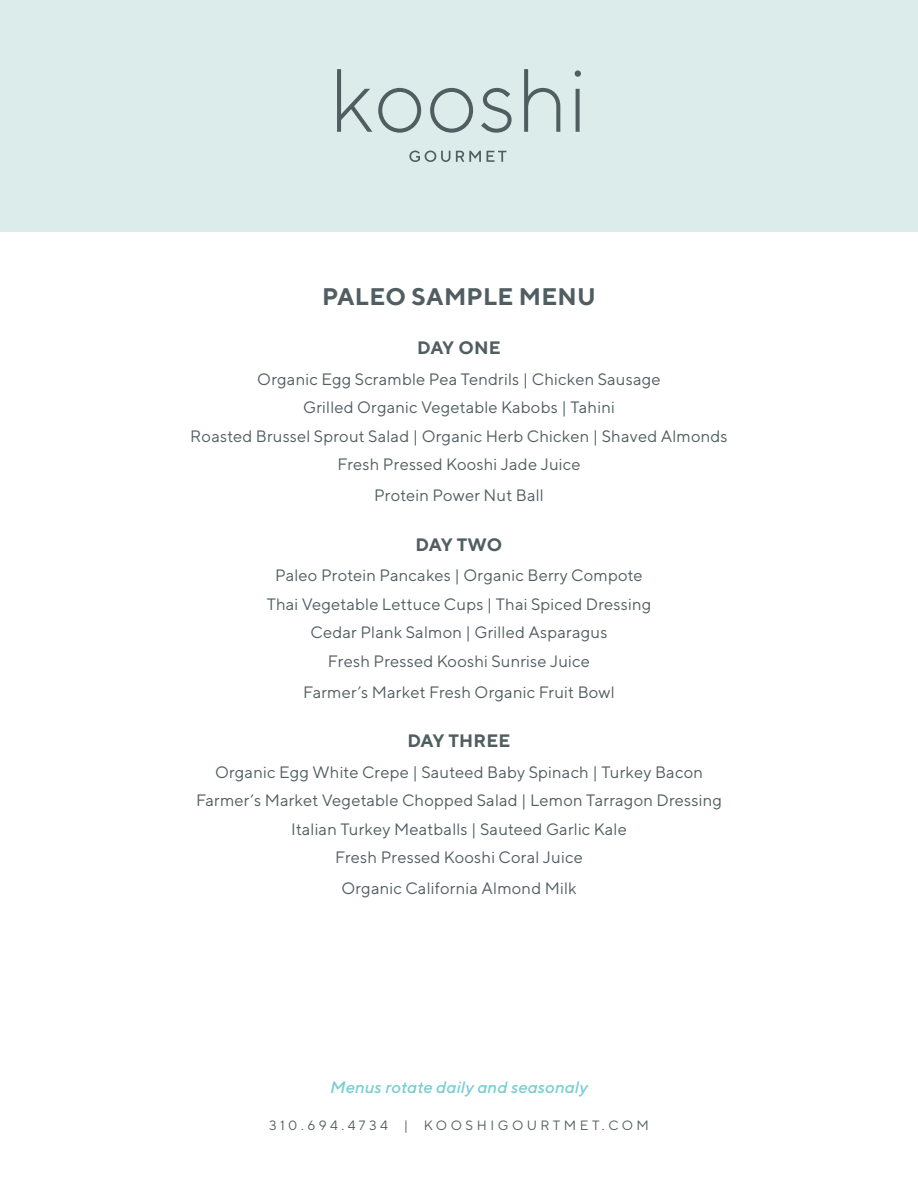
<style>
.page{position:relative;width:918px;height:1188px;background:#fff}
.page>*{position:absolute;margin:0;border:0;box-sizing:border-box;transform-origin:0 0}
.t1{font:700 24px "TT Norms";letter-spacing:.01em;color:#515e61}
.t2{font:700 18px "TT Norms";color:#515e61}
.t3{font:16.5px/28.5px "TT Norms";letter-spacing:.01em;color:#515e61;text-align:center}
.t4{font:italic 500 16.5px "TT Norms";letter-spacing:.01em;color:#79cdcf}
.t5{font:13.5px "TT Norms";letter-spacing:.26em;color:#515e61}
</style>
<div class="page">
<div style="left:0;top:0;width:918px;height:231px;background:#dbecea"></div>
<svg style="left:337px;top:69px;width:35px;height:63px"></svg>
<svg style="left:378px;top:88px;width:43px;height:45px"></svg>
<svg style="left:430px;top:88px;width:43px;height:45px"></svg>
<svg style="left:481px;top:88px;width:31px;height:45px"></svg>
<svg style="left:524px;top:69px;width:36px;height:63px"></svg>
<svg style="left:575px;top:70px;width:6px;height:62px"></svg>
<svg style="left:409px;top:151px;width:41px;height:11px"></svg>
<svg style="left:456px;top:151px;width:25px;height:11px"></svg>
<svg style="left:487px;top:151px;width:19px;height:11px"></svg>
<h1 class="t1" style="left:322px;top:281px;width:275px">PALEO SAMPLE MENU</h1>
<p class="t2" style="left:417px;top:336px;width:85px">DAY ONE</p>
<p class="t3" style="left:190px;top:364px;width:539px">Organic Egg Scramble Pea Tendrils | Chicken Sausage<br>Grilled Organic Vegetable Kabobs | Tahini<br>Roasted Brussel Sprout Salad | Organic Herb Chicken | Shaved Almonds Fresh Pressed Kooshi Jade Juice</p>
<p class="t3" style="left:374px;top:481px;width:171px">Protein Power Nut Ball</p>
<p class="t2" style="left:416px;top:533px;width:88px">DAY TWO</p>
<p class="t3" style="left:267px;top:561px;width:386px">Paleo Protein Pancakes | Organic Berry Compote Thai Vegetable Lettuce Cups | Thai Spiced Dressing Cedar Plank Salmon | Grilled Asparagus<br>Fresh Pressed Kooshi Sunrise Juice</p>
<p class="t3" style="left:303px;top:677px;width:313px">Farmer’s Market Fresh Organic Fruit Bowl</p>
<p class="t2" style="left:407px;top:729px;width:105px">DAY THREE</p>
<p class="t3" style="left:196px;top:757px;width:527px">Organic Egg White Crepe | Sauteed Baby Spinach | Turkey Bacon Farmer’s Market Vegetable Chopped Salad | Lemon Tarragon Dressing Italian Turkey Meatballs | Sauteed Garlic Kale<br>Fresh Pressed Kooshi Coral Juice</p>
<p class="t3" style="left:341px;top:874px;width:237px">Organic California Almond Milk</p>
<p class="t4" style="left:330px;top:1077px;width:259px">Menus rotate daily and seasonaly</p>
<p class="t5" style="left:269px;top:1117px;width:381px">310.694.4734 | KOOSHIGOURTMET.COM</p>
</div>
